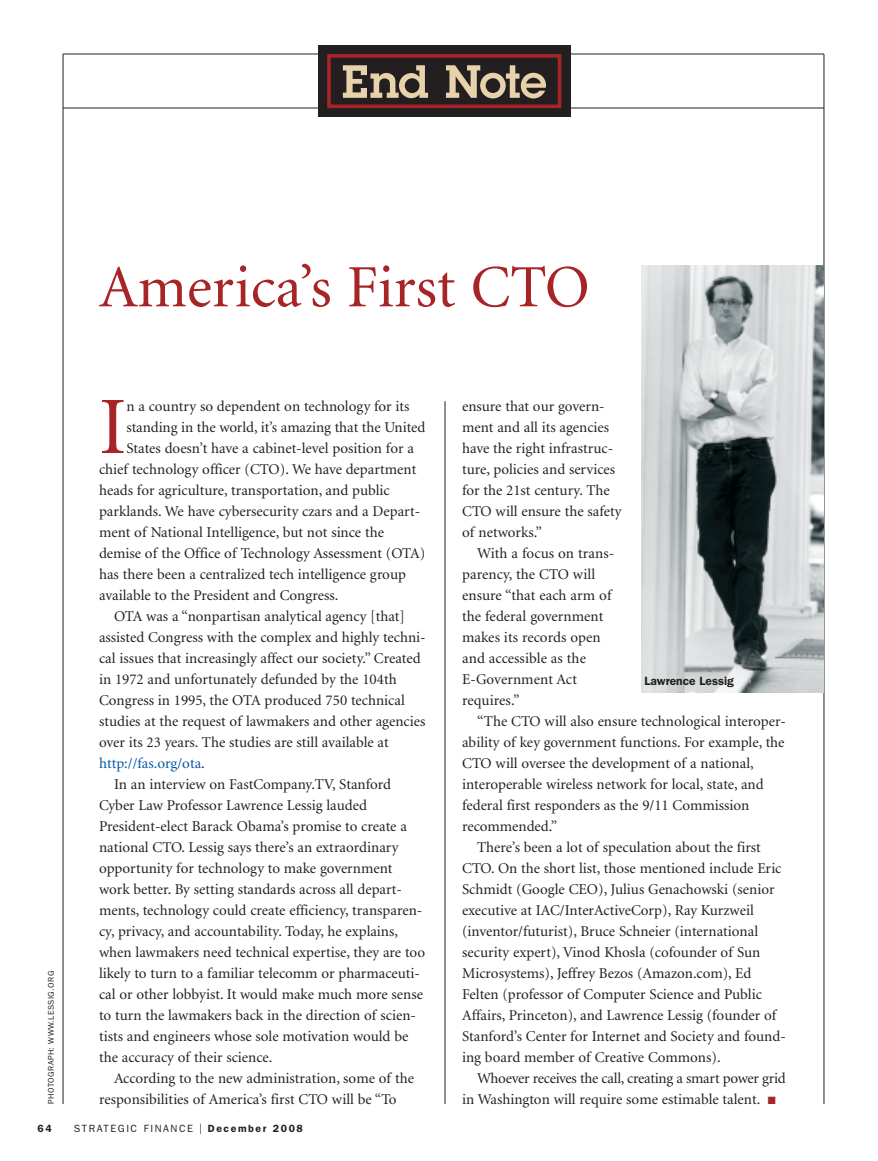
<style>
.page{position:relative;width:878px;height:1161px;background:#fff}
.page>*{position:absolute;margin:0;border:0;box-sizing:border-box;transform-origin:0 0}
.t1{font:81.6px "Minion";color:#a72427}
.t2{font:60px "Minion";color:#a72427}
.t3{font:15px/21px "Minion";color:#231f20}
.t4{font:15px "Minion";letter-spacing:-.02em;color:#231f20}
.t5{font:15px "Minion";color:#0155a5}
.t6{font:600 12px "Franklin Gothic";color:#231f20}
.t7{font:10.5px "Franklin Gothic";letter-spacing:.15em;color:#231f20}
.t8{font:600 10.5px "Franklin Gothic";color:#231f20}
.t9{font:8.25px "Franklin Gothic";letter-spacing:.05em;color:#231f20}
.s1{color:#231f20}
.s2{color:#a72427}
.s3{font-size:15px}
.s4{font-weight:600}
</style>
<div class="page">
<hr style="left:63px;top:54px;width:761px;height:1px;background:#231f20">
<hr style="left:823px;top:54px;width:1px;height:1050px;background:#231f20">
<hr style="left:63px;top:54px;width:1px;height:1050px;background:#231f20">
<hr style="left:63px;top:108px;width:761px;height:1px;background:#231f20">
<div style="left:318px;top:45px;width:252px;height:72px;background:#231f20"></div>
<svg style="left:343px;top:65px;width:85px;height:33px"></svg>
<svg style="left:446px;top:65px;width:100px;height:33px"></svg>
<div style="left:327px;top:54px;width:234px;height:54px;border:4px solid #a72427"></div>
<img style="left:641px;top:266px;width:183px;height:426px">
<hr style="left:444px;top:401px;width:1px;height:703px;background:#231f20">
<p class="t9" style="left:48px;top:1104px;width:135px;rotate:-90deg">PHOTOGRAPH: WWW.LESSIG.ORG</p>
<h2 class="t2" style="left:99px;top:264px;width:492px">America’s First CTO</h2>
<h1 class="t1" style="left:99px;top:395px;width:29px">I</h1>
<p class="t3" style="left:126px;top:397px;width:284px">n a country so dependent on technology for its</p>
<p class="t3" style="left:126px;top:418px;width:300px">standing in the world, it’s amazing that the United</p>
<p class="t3" style="left:126px;top:439px;width:289px">States doesn’t have a cabinet-level position for a</p>
<p class="t3" style="left:99px;top:460px;width:319px">chief technology officer (CTO). We have department</p>
<p class="t3" style="left:99px;top:481px;width:292px">heads for agriculture, transportation, and public</p>
<p class="t3" style="left:99px;top:502px;width:322px">parklands. We have cybersecurity czars and a Depart-</p>
<p class="t3" style="left:99px;top:523px;width:286px">ment of National Intelligence, but not since the</p>
<p class="t3" style="left:99px;top:544px;width:328px">demise of the Office of Technology Assessment (OTA)</p>
<p class="t3" style="left:99px;top:565px;width:308px">has there been a centralized tech intelligence group</p>
<p class="t3" style="left:99px;top:586px;width:241px">available to the President and Congress.</p>
<p class="t3" style="left:114px;top:607px;width:292px">OTA was a “nonpartisan analytical agency [that]</p>
<p class="t3" style="left:99px;top:628px;width:328px">assisted Congress with the complex and highly techni-</p>
<p class="t3" style="left:99px;top:649px;width:323px">cal issues that increasingly affect our society.” Created</p>
<p class="t3" style="left:99px;top:670px;width:299px">in 1972 and unfortunately defunded by the 104th</p>
<p class="t3" style="left:99px;top:691px;width:307px">Congress in 1995, the OTA produced 750 technical</p>
<p class="t3" style="left:99px;top:712px;width:328px">studies at the request of lawmakers and other agencies</p>
<p class="t3" style="left:99px;top:733px;width:291px">over its 23 years. The studies are still available at</p>
<p class="t5" style="left:99px;top:757px;width:107px">http://fas.org/ota<span class="s1">.</span></p>
<p class="t3" style="left:114px;top:775px;width:278px">In an interview on FastCompany.TV, Stanford</p>
<p class="t3" style="left:99px;top:796px;width:269px">Cyber Law Professor Lawrence Lessig lauded</p>
<p class="t3" style="left:99px;top:817px;width:309px">President-elect Barack Obama’s promise to create a</p>
<p class="t3" style="left:99px;top:838px;width:301px">national CTO. Lessig says there’s an extraordinary</p>
<p class="t3" style="left:99px;top:859px;width:295px">opportunity for technology to make government</p>
<p class="t3" style="left:99px;top:880px;width:304px">work better. By setting standards across all depart-</p>
<p class="t3" style="left:99px;top:901px;width:325px">ments, technology could create efficiency, transparen-</p>
<p class="t3" style="left:99px;top:922px;width:300px">cy, privacy, and accountability. Today, he explains,</p>
<p class="t3" style="left:99px;top:943px;width:327px">when lawmakers need technical expertise, they are too</p>
<p class="t3" style="left:99px;top:964px;width:322px">likely to turn to a familiar telecomm or pharmaceuti-</p>
<p class="t3" style="left:99px;top:985px;width:325px">cal or other lobbyist. It would make much more sense</p>
<p class="t3" style="left:99px;top:1006px;width:318px">to turn the lawmakers back in the direction of scien-</p>
<p class="t3" style="left:99px;top:1027px;width:311px">tists and engineers whose sole motivation would be</p>
<p class="t3" style="left:99px;top:1048px;width:175px">the accuracy of their science.</p>
<p class="t3" style="left:114px;top:1069px;width:301px">According to the new administration, some of the</p>
<p class="t3" style="left:99px;top:1090px;width:299px">responsibilities of America’s first CTO will be “To</p>
<p class="t3" style="left:462px;top:397px;width:161px">ensure that our govern&shy;ment and all its agencies have the right infrastruc&shy;ture, policies and services for the 21st century. The<br>CTO will ensure the safety of networks.”</p>
<p class="t3" style="left:462px;top:544px;width:154px;text-indent:15px">With a focus on trans&shy;parency, the CTO will ensure “that each arm of the federal government makes its records open and accessible as the<br>E-Government Act requires.”</p>
<p class="t3" style="left:477px;top:712px;width:310px">“The CTO will also ensure technological interoper-</p>
<p class="t3" style="left:462px;top:733px;width:324px">ability of key government functions. For example, the</p>
<p class="t3" style="left:462px;top:754px;width:293px">CTO will oversee the development of a national,</p>
<p class="t3" style="left:462px;top:775px;width:303px">interoperable wireless network for local, state, and</p>
<p class="t3" style="left:462px;top:796px;width:289px">federal first responders as the 9/11 Commission</p>
<p class="t3" style="left:462px;top:817px;width:97px">recommended.”</p>
<p class="t3" style="left:477px;top:838px;width:285px">There’s been a lot of speculation about the first</p>
<p class="t3" style="left:462px;top:859px;width:321px">CTO. On the short list, those mentioned include Eric</p>
<p class="t3" style="left:462px;top:880px;width:314px">Schmidt (Google CEO), Julius Genachowski (senior</p>
<p class="t3" style="left:462px;top:901px;width:293px">executive at IAC/InterActiveCorp), Ray Kurzweil</p>
<p class="t3" style="left:462px;top:922px;width:297px">(inventor/futurist), Bruce Schneier (international</p>
<p class="t3" style="left:462px;top:943px;width:300px">security expert), Vinod Khosla (cofounder of Sun</p>
<p class="t3" style="left:462px;top:964px;width:291px">Microsystems), Jeffrey Bezos (Amazon.com), Ed</p>
<p class="t3" style="left:462px;top:985px;width:301px">Felten (professor of Computer Science and Public</p>
<p class="t3" style="left:462px;top:1006px;width:315px">Affairs, Princeton), and Lawrence Lessig (founder of</p>
<p class="t3" style="left:462px;top:1027px;width:325px">Stanford’s Center for Internet and Society and found-</p>
<p class="t3" style="left:462px;top:1048px;width:260px">ing board member of Creative Commons).</p>
<p class="t4" style="left:477px;top:1072px;width:310px">Whoever receives the call, creating a smart power grid</p>
<p class="t6" style="left:644px;top:676px;width:91px">Lawrence Lessig</p>
<p class="t3" style="left:462px;top:1090px;width:315px">in Washington will require some estimable talent. <span class="s2">■</span></p>
<p class="t8" style="left:38px;top:1125px;width:16px">64</p>
<p class="t7" style="left:74px;top:1125px;width:231px">STRATEGIC FINANCE <span class="s3">I</span> <span class="s4">December 2008</span></p>
</div>
